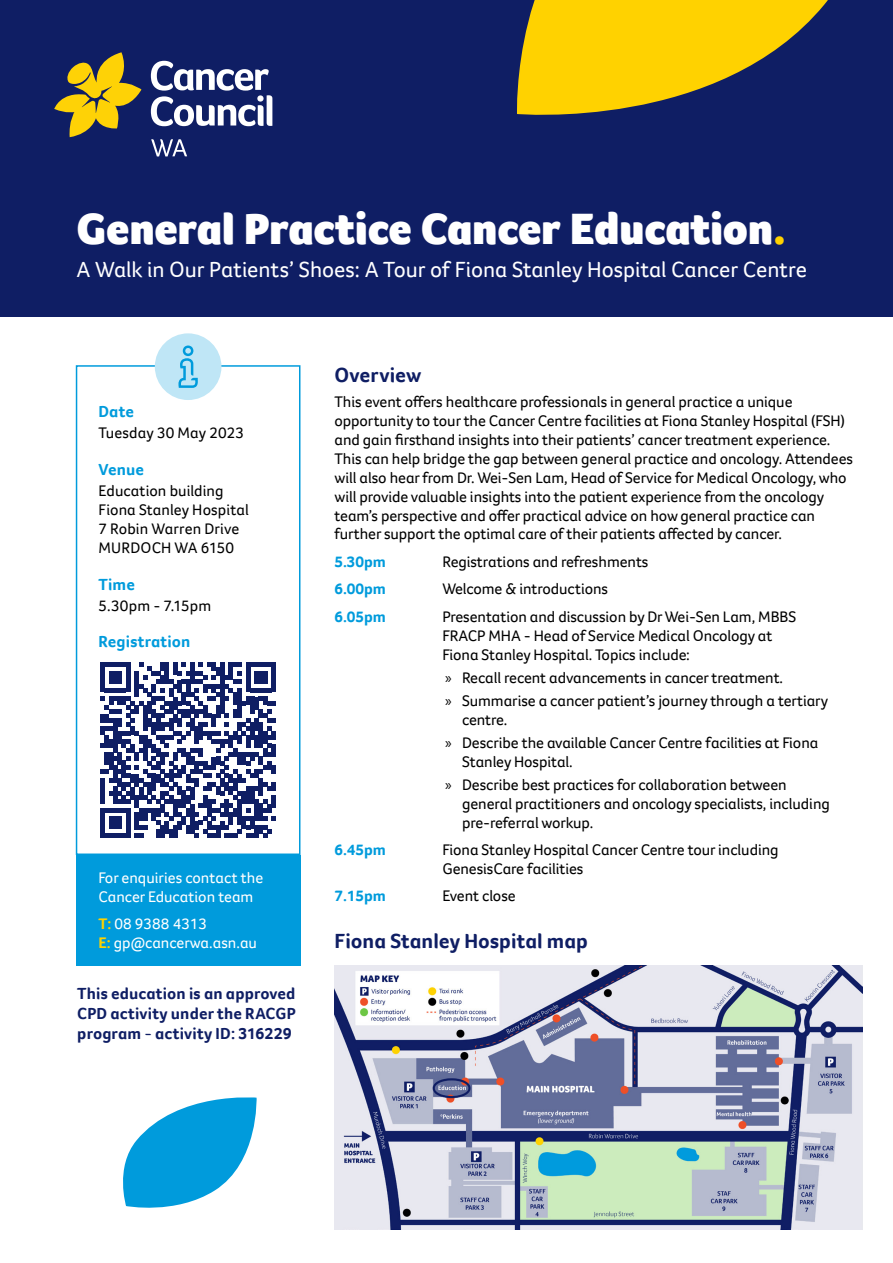
<style>
.page{position:relative;width:893px;height:1263px;background:#fff}
.page>*{position:absolute;margin:0;border:0;box-sizing:border-box;transform-origin:0 0}
.t1{font:900 45px "Foco CC";color:#fff}
.t2{font:22.5px "Foco CC";letter-spacing:-.005em;color:#fff}
.t3{font:700 21px "Foco CC";color:#0f1e64}
.t4{font:700 16.5px/19.8px "Foco CC";letter-spacing:.01em;color:#0f1e64;text-align:justify}
.t5{font:700 16.5px "Foco CC";letter-spacing:.005em;color:#009bdc}
.t6{font:15.75px/18.9px "Foco CC";letter-spacing:-.005em;color:#000}
.t7{font:15.75px/18.9px "Foco CC";color:#fff}
.t8{font:700 15.75px "Foco CC";letter-spacing:-.005em;color:#009bdc}
.s1{color:#ffd200}
.s2{font-weight:700;color:#ffd200}
.s3{font-family:"Myriad Pro"}
</style>
<div class="page">
<div style="left:0;top:0;width:893px;height:317px;background:#0f1e64"></div>
<svg style="left:54px;top:52px;width:87px;height:85px"></svg>
<svg style="left:151px;top:139px;width:36px;height:17px"></svg>
<svg style="left:151px;top:61px;width:121px;height:65px"></svg>
<svg style="left:517px;top:0;width:311px;height:115px;fill:#ffd200"></svg>
<div style="left:76px;top:365px;width:224px;height:490px;border:2px solid #009bdc"></div>
<div style="left:155px;top:333px;width:66px;height:67px;background:#bfe6f6;border-radius:50%"></div>
<svg style="left:178px;top:345px;width:20px;height:43px"></svg>
<div style="left:76px;top:855px;width:224px;height:110px;background:#009bdc"></div>
<svg style="left:123px;top:1097px;width:134px;height:111px"></svg>
<svg style="left:100px;top:662px;width:176px;height:176px"></svg>
<img style="left:334px;top:965px;width:529px;height:264px">
<h1 class="t1" style="left:77px;top:199px;width:711px">General Practice Cancer Education<span class="s1">.</span></h1>
<h2 class="t2" style="left:77px;top:255px;width:732px">A Walk in Our Patients’ Shoes: A Tour of Fiona Stanley Hospital Cancer Centre</h2>
<p class="t5" style="left:98px;top:401px;width:37px">Date</p>
<p class="t6" style="left:98px;top:423px;width:147px">Tuesday 30 May 2023</p>
<p class="t5" style="left:98px;top:458px;width:47px">Venue</p>
<p class="t6" style="left:98px;top:481px;width:152px">Education building<br>Fiona Stanley Hospital<br>7 Robin Warren Drive<br>MURDOCH WA 6150</p>
<p class="t5" style="left:98px;top:573px;width:38px">Time</p>
<p class="t6" style="left:98px;top:596px;width:114px">5.30pm - 7.15pm</p>
<p class="t5" style="left:98px;top:631px;width:93px">Registration</p>
<p class="t7" style="left:98px;top:868px;width:166px">For enquiries contact the<br>Cancer Education team</p>
<p class="t7" style="left:98px;top:914px;width:160px"><span class="s2">T:</span> 08 9388 4313<br><span class="s2">E:</span> gp@cancerwa.asn.au</p>
<p class="t4" style="left:77px;top:983px;width:220px">This education is an approved CPD activity under the RACGP program - activity ID: 316229</p>
<h3 class="t3" style="left:334px;top:361px;width:88px">Overview</h3>
<p class="t6" style="left:334px;top:392px;width:520px">This event offers healthcare professionals in general practice a unique opportunity to tour the Cancer Centre facilities at Fiona Stanley Hospital (FSH) and gain firsthand insights into their patients’ cancer treatment experience.<br>This can help bridge the gap between general practice and oncology. Attendees will also hear from Dr. Wei-Sen Lam, Head of Service for Medical Oncology, who will provide valuable insights into the patient experience from the oncology team’s perspective and offer practical advice on how general practice can further support the optimal care of their patients affected by cancer.</p>
<p class="t8" style="left:334px;top:551px;width:53px">5.30pm</p>
<p class="t6" style="left:442px;top:552px;width:207px">Registrations and refreshments</p>
<p class="t8" style="left:334px;top:578px;width:53px">6.00pm</p>
<p class="t6" style="left:442px;top:579px;width:167px">Welcome &amp; introductions</p>
<p class="t8" style="left:334px;top:606px;width:53px">6.05pm</p>
<p class="t6" style="left:442px;top:607px;width:355px">Presentation and discussion by Dr Wei-Sen Lam, MBBS<br>FRACP MHA - Head of Service Medical Oncology at<br>Fiona Stanley Hospital. Topics include:</p>
<p class="t6" style="left:445px;top:666px;width:385px;line-height:23.1px"><span class="s3">»</span> Recall recent advancements in cancer treatment.<br><span class="s3">»</span> Summarise a cancer patient’s journey through a tertiary</p>
<p class="t6" style="left:445px;top:708px;width:375px;line-height:23.1px;text-indent:17px">centre.<br><span class="s3">»</span> Describe the available Cancer Centre facilities at Fiona</p>
<p class="t6" style="left:445px;top:750px;width:343px;line-height:23.1px;text-indent:17px">Stanley Hospital.<br><span class="s3">»</span> Describe best practices for collaboration between</p>
<p class="t6" style="left:462px;top:794px;width:369px">general practitioners and oncology specialists, including pre-referral workup.</p>
<p class="t8" style="left:334px;top:839px;width:53px">6.45pm</p>
<p class="t6" style="left:442px;top:840px;width:338px">Fiona Stanley Hospital Cancer Centre tour including<br>GenesisCare facilities</p>
<p class="t8" style="left:334px;top:886px;width:53px">7.15pm</p>
<p class="t6" style="left:443px;top:886px;width:75px">Event close</p>
<h3 class="t3" style="left:334px;top:927px;width:255px">Fiona Stanley Hospital map</h3>
</div>
